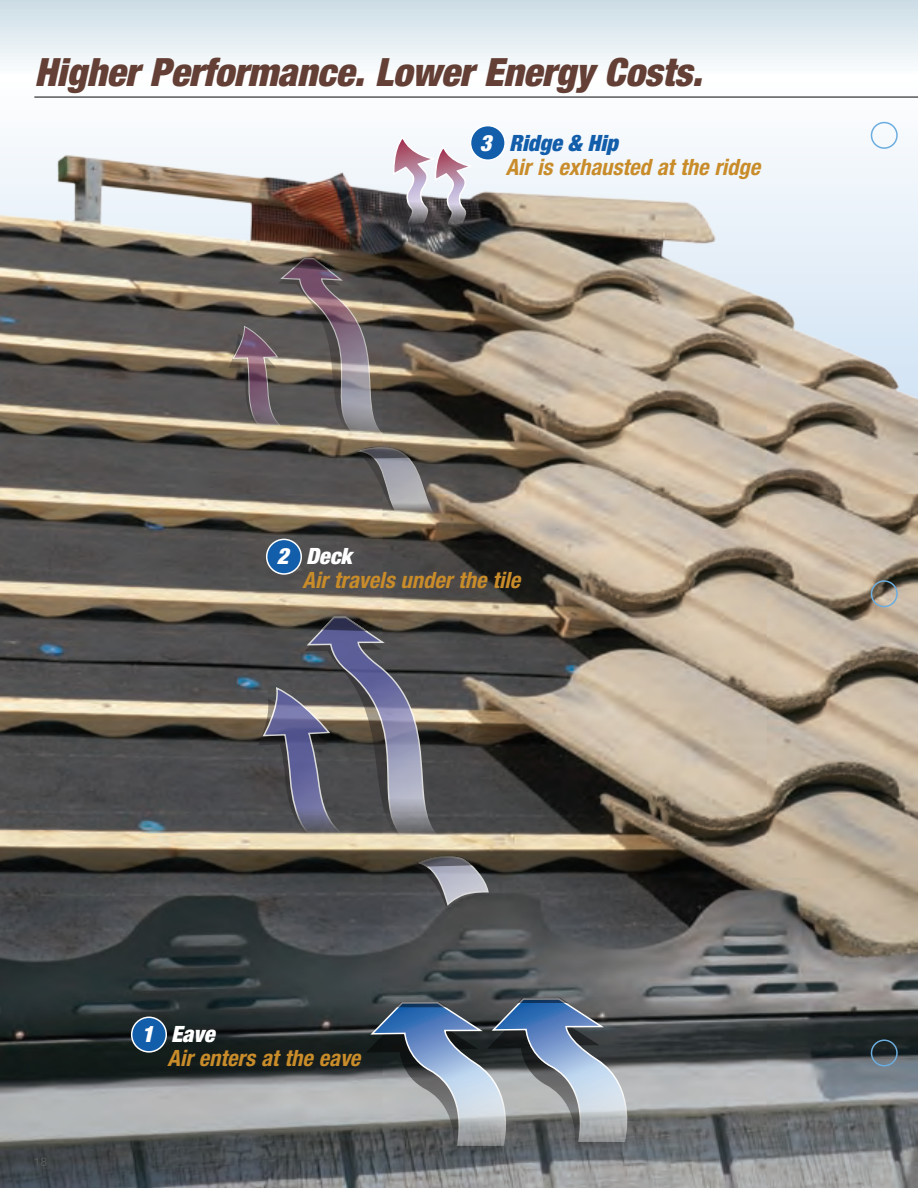
<style>
.page{position:relative;width:918px;height:1188px;background:#fff}
.page>*{position:absolute;margin:0;border:0;box-sizing:border-box;transform-origin:0 0}
.t1{font:italic 900 condensed 39px "Helvetica Neue";letter-spacing:-.005em;color:#633f35}
.t2{font:italic 700 condensed 22.5px/24px "Helvetica Neue";color:#c98c2a}
.t3{font:italic 900 condensed 22.5px "Helvetica Neue";color:#fff}
.t4{font:12px "Helvetica Neue";color:#57585a}
.s1{font-weight:900;color:#fff}
.s2{font-weight:900;color:#125eab}
</style>
<div class="page">
<svg style="left:0;top:0;width:896px;height:63px"></svg>
<img style="left:0;top:121px;width:896px;height:1067px">
<div style="left:896px;top:0;width:22px;height:1188px;background:#231f20;opacity:.35"></div>
<svg style="left:906px;top:0;width:12px;height:1188px;background:#b4b1ab"></svg>
<hr style="left:34px;top:96px;width:884px;height:2px;background:#57585a">
<div style="left:471px;top:126px;width:34px;height:34px;background:#125eab;border-radius:50%"></div>
<div style="left:470px;top:125px;width:36px;height:36px;border:2px solid #fff;border-radius:50%"></div>
<svg style="left:392px;top:135px;width:81px;height:90px"></svg>
<svg style="left:258px;top:615px;width:183px;height:223px;background:#63626a"></svg>
<img style="left:224px;top:255px;width:167px;height:180px">
<svg style="left:410px;top:854px;width:80px;height:54px;background:#6c6c70"></svg>
<svg style="left:357px;top:445px;width:78px;height:69px;background:#7c7876"></svg>
<svg style="left:364px;top:997px;width:265px;height:168px;background:#727d8a"></svg>
<div style="left:267px;top:539px;width:34px;height:35px;background:#125eab;border-radius:50%"></div>
<div style="left:266px;top:539px;width:36px;height:36px;border:2px solid #fff;border-radius:50%"></div>
<div style="left:132px;top:1017px;width:34px;height:35px;background:#125eab;border-radius:50%"></div>
<div style="left:131px;top:1017px;width:36px;height:36px;border:2px solid #fff;border-radius:50%"></div>
<div style="left:871px;top:122px;width:27px;height:27px;border:2px solid #6caddf;border-radius:50%"></div>
<div style="left:871px;top:580px;width:27px;height:27px;border:2px solid #6caddf;border-radius:50%"></div>
<div style="left:871px;top:1039px;width:27px;height:27px;border:2px solid #6caddf;border-radius:50%"></div>
<h1 class="t1" style="left:34px;top:48px;width:669px">Higher Performance. Lower Energy Costs.</h1>
<p class="t2" style="left:506px;top:131px;width:256px;text-indent:-26px"><span class="s1">3</span> <span class="s2">Ridge &amp; Hip<br></span>Air is exhausted at the ridge</p>
<p class="t3" style="left:277px;top:542px;width:77px">2 Deck</p>
<p class="t2" style="left:303px;top:568px;width:219px">Air travels under the tile</p>
<p class="t4" style="left:34px;top:1154px;width:15px">18</p>
<p class="t3" style="left:142px;top:1020px;width:74px">1 Eave</p>
<p class="t2" style="left:168px;top:1045px;width:194px">Air enters at the eave</p>
</div>
